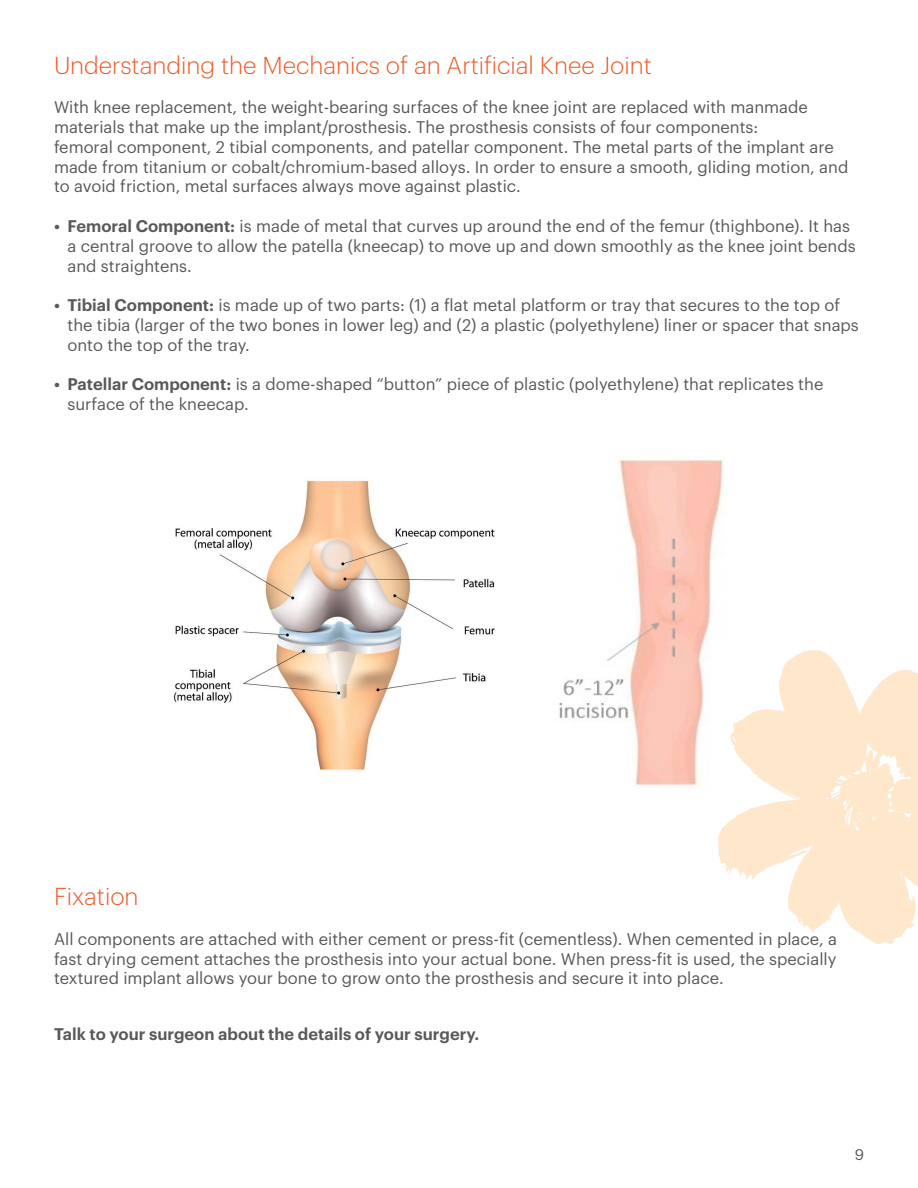
<style>
.page{position:relative;width:918px;height:1188px;background:#fff}
.page>*{position:absolute;margin:0;border:0;box-sizing:border-box;transform-origin:0 0}
.t1{font:300 24px "Graphik";color:#ed592a}
.t2{font:16.5px/19.8px "Graphik";color:#58595b}
.t3{font:600 16.5px "Graphik";color:#58595b}
.t4{font:15px "Graphik";color:#58595b}
.s1{font-weight:600}
</style>
<div class="page">
<img style="left:173px;top:480px;width:322px;height:290px">
<img style="left:559px;top:459px;width:166px;height:327px">
<img style="left:718px;top:651px;width:200px;height:293px">
<h1 class="t1" style="left:54px;top:47px;width:599px">Understanding the Mechanics of an Artificial Knee Joint</h1>
<p class="t2" style="left:54px;top:96px;width:796px">With knee replacement, the weight-bearing surfaces of the knee joint are replaced with manmade materials that make up the implant/prosthesis. The prosthesis consists of four components:<br>femoral component, 2 tibial components, and patellar component. The metal parts of the implant are made from titanium or cobalt/chromium-based alloys. In order to ensure a smooth, gliding motion, and to avoid friction, metal surfaces always move against plastic.</p>
<p class="t2" style="left:67px;top:215px;width:790px;text-indent:-13px"><span class="s1">• Femoral Component:</span> is made of metal that curves up around the end of the femur (thighbone). It has a central groove to allow the patella (kneecap) to move up and down smoothly as the knee joint bends and straightens.</p>
<p class="t2" style="left:67px;top:294px;width:793px;text-indent:-13px"><span class="s1">• Tibial Component:</span> is made up of two parts: (1) a flat metal platform or tray that secures to the top of the tibia (larger of the two bones in lower leg) and (2) a plastic (polyethylene) liner or spacer that snaps onto the top of the tray.</p>
<p class="t2" style="left:67px;top:373px;width:757px;text-indent:-13px"><span class="s1">• Patellar Component:</span> is a dome-shaped “button” piece of plastic (polyethylene) that replicates the surface of the kneecap.</p>
<h1 class="t1" style="left:54px;top:879px;width:86px">Fixation</h1>
<p class="t2" style="left:54px;top:928px;width:785px;text-align:justify">All components are attached with either cement or press-fit (cementless). When cemented in place, a fast drying cement attaches the prosthesis into your actual bone. When press-fit is used, the specially textured implant allows your bone to grow onto the prosthesis and secure it into place.</p>
<p class="t3" style="left:54px;top:1022px;width:427px">Talk to your surgeon about the details of your surgery.</p>
<p class="t4" style="left:855px;top:1143px;width:11px">9</p>
</div>
